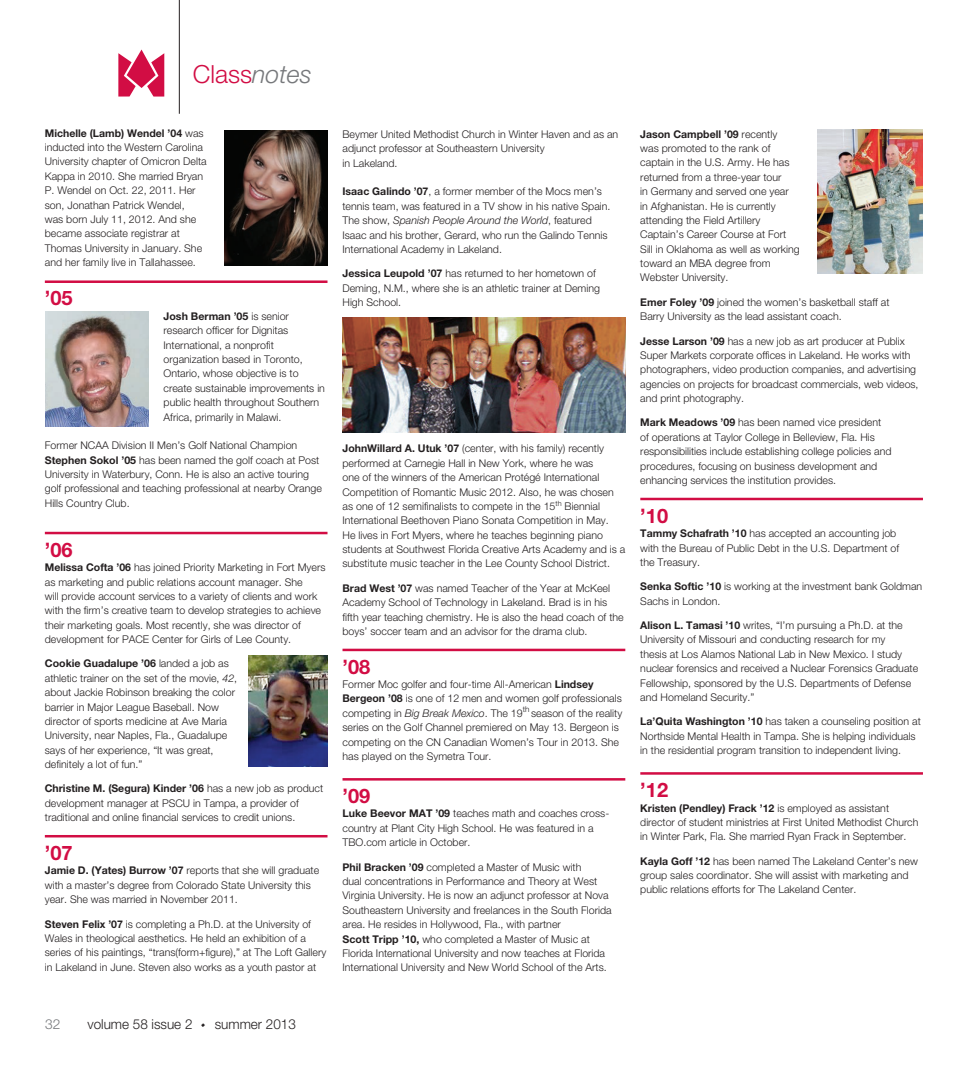
<style>
.page{position:relative;width:968px;height:1069px;background:#fff}
.page>*{position:absolute;margin:0;border:0;box-sizing:border-box;transform-origin:0 0}
.t1{font:italic 32.5px "Goudy Old Style T";color:#231f20}
.t2{font:300 25px "Helvetica Neue LT Std";color:#d20d44}
.t3{font:700 20px "Helvetica Neue LT Std";color:#d20d44}
.t4{font:300 13.75px "Helvetica Neue LT Std";color:#231f20}
.t5{font:300 13.75px "Helvetica Neue LT Std";color:#76787b}
.t6{font:300 10.62px/14.4px "Helvetica Neue LT Std";color:#231f20}
.s1{font-style:italic;color:#76787b}
.s2{font-weight:700}
.s3{font-style:italic}
</style>
<div class="page">
<hr style="left:45px;top:280px;width:282px;height:3px;background:#d20d44">
<hr style="left:45px;top:532px;width:282px;height:2px;background:#d20d44">
<hr style="left:45px;top:835px;width:282px;height:2px;background:#d20d44">
<hr style="left:342px;top:649px;width:283px;height:2px;background:#d20d44">
<hr style="left:342px;top:778px;width:283px;height:2px;background:#d20d44">
<hr style="left:640px;top:498px;width:282px;height:2px;background:#d20d44">
<hr style="left:640px;top:772px;width:282px;height:3px;background:#d20d44">
<img style="left:224px;top:130px;width:104px;height:135px">
<img style="left:342px;top:317px;width:283px;height:116px">
<img style="left:817px;top:129px;width:105px;height:144px">
<img style="left:45px;top:311px;width:104px;height:116px">
<img style="left:248px;top:656px;width:79px;height:110px">
<svg style="left:118px;top:50px;width:46px;height:47px"></svg>
<hr style="left:179px;top:0;width:1px;height:114px;background:#231f20">
<h2 class="t2" style="left:193px;top:59px;width:120px">Class<span class="s1">notes</span></h2>
<p class="t6" style="left:45px;top:125px;width:163px"><span class="s2">Michelle (Lamb) Wendel ’04</span> was inducted into the Western Carolina<br>University chapter of Omicron Delta<br>Kappa in 2010. She married Bryan<br>P. Wendel on Oct. 22, 2011. Her son, Jonathan Patrick Wendel,<br>was born July 11, 2012. And she became associate registrar at<br>Thomas University in January. She and her family live in Tallahassee.</p>
<h3 class="t3" style="left:45px;top:286px;width:29px">’05</h3>
<p class="t6" style="left:164px;top:309px;width:163px"><span class="s2">Josh Berman ’05</span> is senior research officer for Dignitas<br>International, a nonprofit organization based in Toronto,<br>Ontario, whose objective is to create sustainable improvements in public health throughout Southern<br>Africa, primarily in Malawi.</p>
<p class="t6" style="left:45px;top:438px;width:278px">Former NCAA Division II Men’s Golf National Champion <span class="s2">Stephen Sokol ’05</span> has been named the golf coach at Post University in Waterbury, Conn. He is also an active touring golf professional and teaching professional at nearby Orange Hills Country Club.</p>
<h3 class="t3" style="left:45px;top:537px;width:29px">’06</h3>
<p class="t6" style="left:45px;top:560px;width:282px"><span class="s2">Melissa Cofta ’06</span> has joined Priority Marketing in Fort Myers as marketing and public relations account manager. She<br>will provide account services to a variety of clients and work with the firm’s creative team to develop strategies to achieve their marketing goals. Most recently, she was director of development for PACE Center for Girls of Lee County.</p>
<p class="t6" style="left:45px;top:656px;width:194px"><span class="s2">Cookie Guadalupe ’06</span> landed a job as athletic trainer on the set of the movie, <span class="s3">42</span>, about Jackie Robinson breaking the color barrier in Major League Baseball. Now director of sports medicine at Ave Maria University, near Naples, Fla., Guadalupe says of her experience, “It was great, definitely a lot of fun.”</p>
<p class="t6" style="left:45px;top:781px;width:280px"><span class="s2">Christine M. (Segura) Kinder ’06</span> has a new job as product development manager at PSCU in Tampa, a provider of traditional and online financial services to credit unions.</p>
<h3 class="t3" style="left:45px;top:840px;width:29px">’07</h3>
<p class="t6" style="left:45px;top:863px;width:276px"><span class="s2">Jamie D. (Yates) Burrow ’07</span> reports that she will graduate with a master’s degree from Colorado State University this year. She was married in November 2011.</p>
<p class="t6" style="left:45px;top:916px;width:283px"><span class="s2">Steven Felix ’07</span> is completing a Ph.D. at the University of Wales in theological aesthetics. He held an exhibition of a series of his paintings, “trans(form+figure),” at The Loft Gallery in Lakeland in June. Steven also works as a youth pastor at</p>
<p class="t6" style="left:342px;top:127px;width:277px">Beymer United Methodist Church in Winter Haven and as an adjunct professor at Southeastern University<br>in Lakeland.</p>
<p class="t6" style="left:342px;top:184px;width:269px"><span class="s2">Isaac Galindo ’07</span>, a former member of the Mocs men’s tennis team, was featured in a TV show in his native Spain.<br>The show, <span class="s3">Spanish People Around the World</span>, featured Isaac and his brother, Gerard, who run the Galindo Tennis International Academy in Lakeland.</p>
<p class="t6" style="left:342px;top:266px;width:259px"><span class="s2">Jessica Leupold ’07</span> has returned to her hometown of<br>Deming, N.M., where she is an athletic trainer at Deming<br>High School.</p>
<p class="t6" style="left:342px;top:441px;width:284px"><span class="s2">JohnWillard A. Utuk ’07</span> (center, with his family) recently performed at Carnegie Hall in New York, where he was<br>one of the winners of the American Protégé International Competition of Romantic Music 2012. Also, he was chosen as one of 12 semifinalists to compete in the 15<sup>th</sup> Biennial International Beethoven Piano Sonata Competition in May.<br>He lives in Fort Myers, where he teaches beginning piano students at Southwest Florida Creative Arts Academy and is a substitute music teacher in the Lee County School District.</p>
<p class="t6" style="left:342px;top:580px;width:283px"><span class="s2">Brad West ’07</span> was named Teacher of the Year at McKeel Academy School of Technology in Lakeland. Brad is in his fifth year teaching chemistry. He is also the head coach of the boys’ soccer team and an advisor for the drama club.</p>
<h3 class="t3" style="left:342px;top:654px;width:29px">’08</h3>
<p class="t6" style="left:342px;top:677px;width:281px">Former Moc golfer and four-time All-American <span class="s2">Lindsey Bergeon ’08</span> is one of 12 men and women golf professionals competing in <span class="s3">Big Break Mexico</span>. The 19<sup>th</sup> season of the reality series on the Golf Channel premiered on May 13. Bergeon is competing on the CN Canadian Women’s Tour in 2013. She has played on the Symetra Tour.</p>
<h3 class="t3" style="left:342px;top:783px;width:29px">’09</h3>
<p class="t6" style="left:342px;top:806px;width:268px"><span class="s2">Luke Beevor MAT ’09</span> teaches math and coaches cross&shy;country at Plant City High School. He was featured in a<br>TBO.com article in October.</p>
<p class="t6" style="left:342px;top:859px;width:271px"><span class="s2">Phil Bracken ’09</span> completed a Master of Music with<br>dual concentrations in Performance and Theory at West Virginia University. He is now an adjunct professor at Nova Southeastern University and freelances in the South Florida area. He resides in Hollywood, Fla., with partner<br><span class="s2">Scott Tripp ’10,</span> who completed a Master of Music at Florida International University and now teaches at Florida International University and New World School of the Arts.</p>
<p class="t6" style="left:640px;top:126px;width:161px"><span class="s2">Jason Campbell ’09</span> recently<br>was promoted to the rank of captain in the U.S. Army. He has returned from a three-year tour<br>in Germany and served one year<br>in Afghanistan. He is currently attending the Field Artillery<br>Captain’s Career Course at Fort<br>Sill in Oklahoma as well as working toward an MBA degree from<br>Webster University.</p>
<p class="t6" style="left:640px;top:295px;width:251px"><span class="s2">Emer Foley ’09</span> joined the women’s basketball staff at<br>Barry University as the lead assistant coach.</p>
<p class="t6" style="left:640px;top:333px;width:280px"><span class="s2">Jesse Larson ’09</span> has a new job as art producer at Publix Super Markets corporate offices in Lakeland. He works with photographers, video production companies, and advertising agencies on projects for broadcast commercials, web videos, and print photography.</p>
<p class="t6" style="left:640px;top:415px;width:253px"><span class="s2">Mark Meadows ’09</span> has been named vice president of operations at Taylor College in Belleview, Fla. His responsibilities include establishing college policies and procedures, focusing on business development and enhancing services the institution provides.</p>
<h3 class="t3" style="left:640px;top:503px;width:29px">’10</h3>
<p class="t6" style="left:640px;top:526px;width:260px"><span class="s2">Tammy Schafrath ’10</span> has accepted an accounting job with the Bureau of Public Debt in the U.S. Department of the Treasury.</p>
<p class="t6" style="left:640px;top:579px;width:283px"><span class="s2">Senka Softic ’10</span> is working at the investment bank Goldman<br>Sachs in London.</p>
<p class="t6" style="left:640px;top:618px;width:279px"><span class="s2">Alison L. Tamasi ’10</span> writes, “I’m pursuing a Ph.D. at the University of Missouri and conducting research for my<br>thesis at Los Alamos National Lab in New Mexico. I study nuclear forensics and received a Nuclear Forensics Graduate Fellowship, sponsored by the U.S. Departments of Defense and Homeland Security.”</p>
<p class="t6" style="left:640px;top:714px;width:282px"><span class="s2">La’Quita Washington ’10</span> has taken a counseling position at<br>Northside Mental Health in Tampa. She is helping individuals in the residential program transition to independent living.</p>
<h3 class="t3" style="left:640px;top:778px;width:29px">’12</h3>
<p class="t6" style="left:640px;top:800px;width:279px"><span class="s2">Kristen (Pendley) Frack ’12</span> is employed as assistant director of student ministries at First United Methodist Church in Winter Park, Fla. She married Ryan Frack in September.</p>
<p class="t6" style="left:640px;top:853px;width:279px"><span class="s2">Kayla Goff ’12</span> has been named The Lakeland Center’s new group sales coordinator. She will assist with marketing and public relations efforts for The Lakeland Center.</p>
<p class="t5" style="left:45px;top:1016px;width:17px">32</p>
<p class="t4" style="left:87px;top:1016px;width:107px">volume 58 issue 2</p>
<h1 class="t1" style="left:200px;top:998px;width:9px">.</h1>
<p class="t4" style="left:215px;top:1016px;width:83px">summer 2013</p>
</div>
